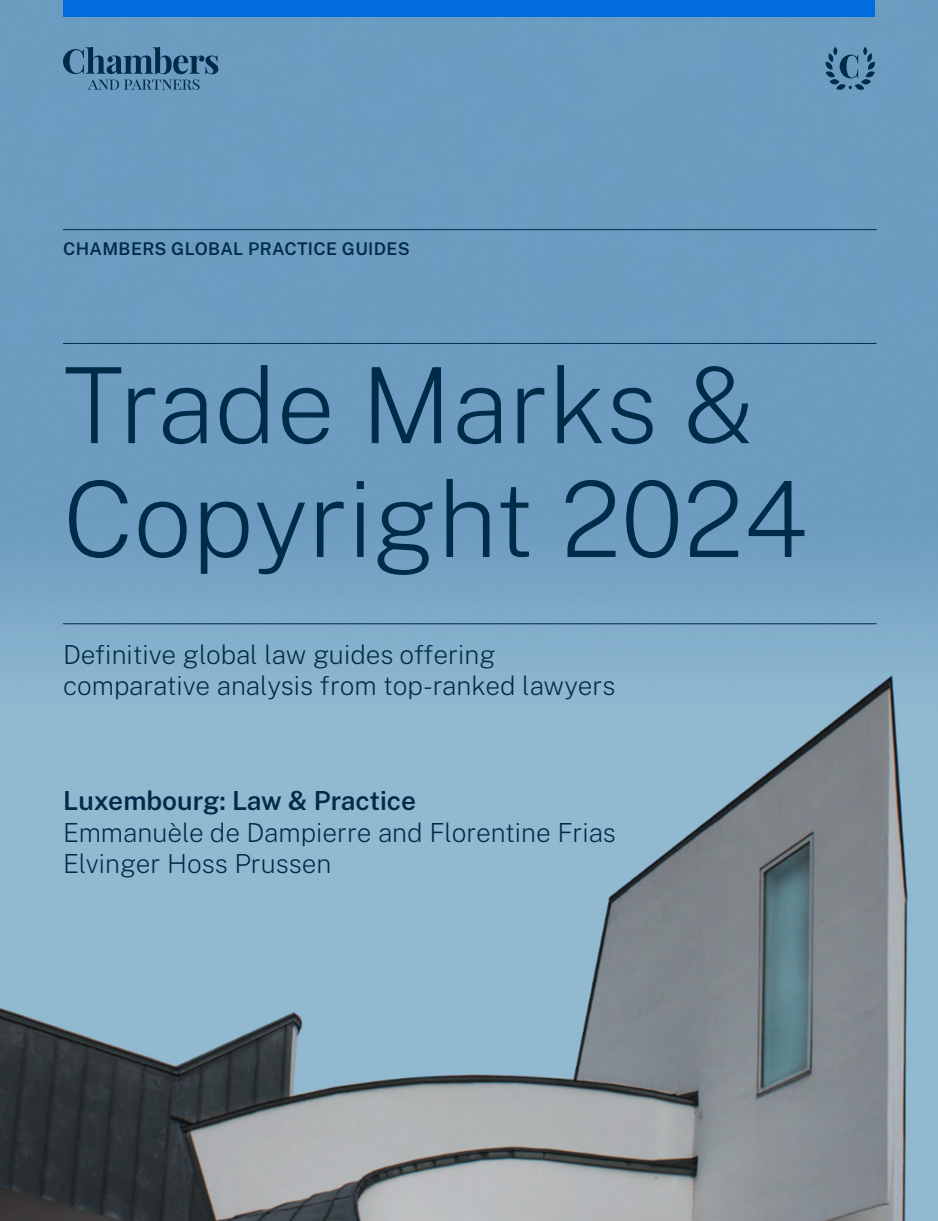
<style>
.page{position:relative;width:938px;height:1221px;background:#fff}
.page>*{position:absolute;margin:0;border:0;box-sizing:border-box;transform-origin:0 0}
._01_Large_Heading{font:200 105px/113.8px "Public Sans";color:#002b49}
._02_Subheading_w_o_rule{font:200 26.25px/31.5px "Public Sans";color:#002b49}
._02_Subheading{font:200 26.25px/31.5px "Public Sans";color:#002b49}
._00_Small_Header{font:600 17.5px "Public Sans";letter-spacing:.02em;color:#002b49}
.s1{font-weight:600}
</style>
<div class="page">
<img style="left:0;top:0;width:938px;height:1220px">
<div style="left:63px;top:0;width:812px;height:17px;background:#006ce0"></div>
<svg style="left:825px;top:47px;width:50px;height:43px;background:#4f7ea1"></svg>
<svg style="left:63px;top:47px;width:155px;height:43px;background:#4e7da0"></svg>
<hr style="left:63px;top:229px;width:813px;height:1px;background:#002b49">
<hr style="left:63px;top:343px;width:813px;height:1px;background:#002b49">
<hr style="left:63px;top:623px;width:813px;height:1px;background:#002b49">
<p class="_00_Small_Header" style="left:63px;top:235px;width:348px">CHAMBERS GLOBAL PRACTICE GUIDES</p>
<p class="_01_Large_Heading" style="left:63px;top:341px;width:746px">Trade Marks &amp;<br>Copyright 2024</p>
<p class="_02_Subheading" style="left:63px;top:637px;width:554px">Definitive global law guides offering comparative analysis from top-ranked lawyers</p>
<p class="_02_Subheading_w_o_rule" style="left:63px;top:783px;width:554px"><span class="s1">Luxembourg: Law &amp; Practice<br></span>Emmanuèle de Dampierre and Florentine Frias<br>Elvinger Hoss Prussen</p>
</div>
